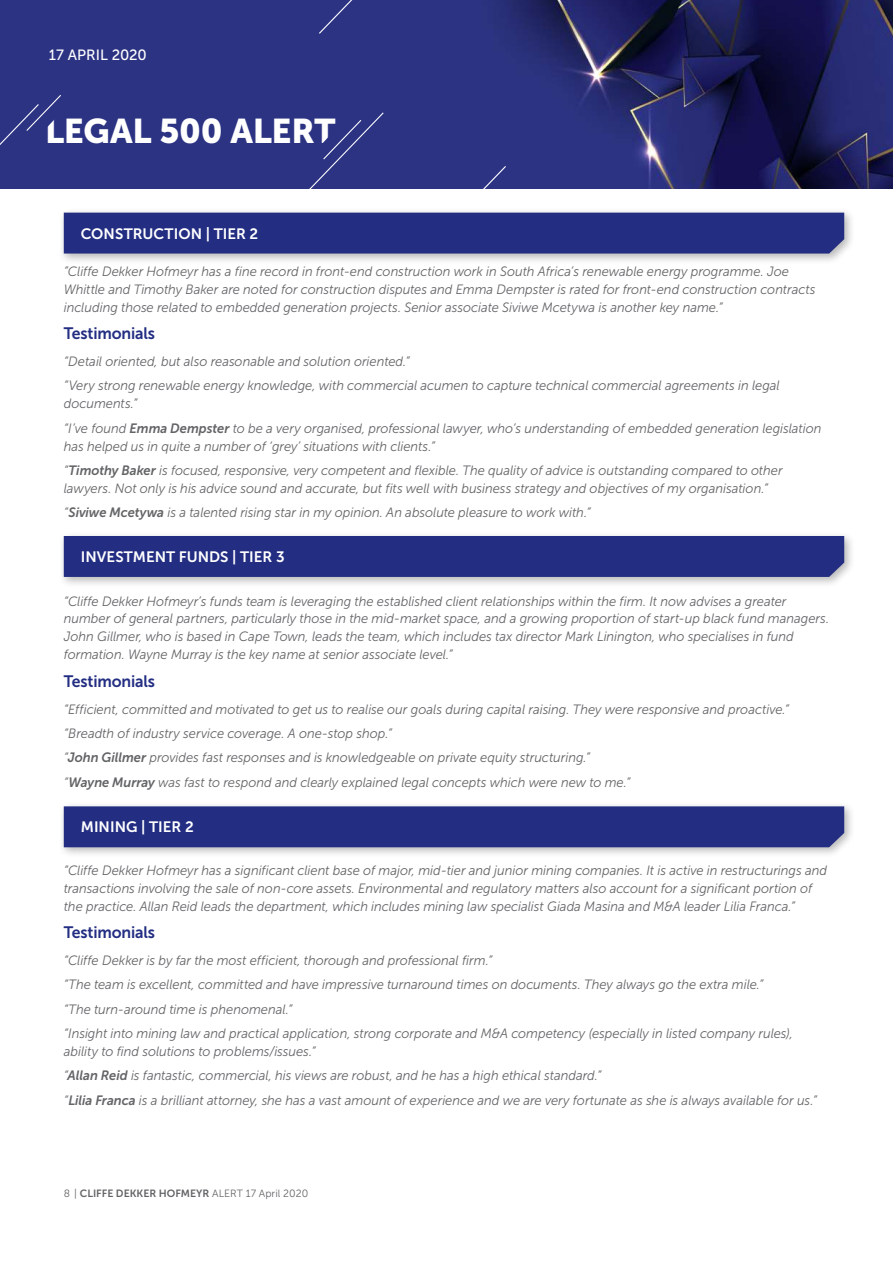
<style>
.page{position:relative;width:893px;height:1263px;background:#fff}
.page>*{position:absolute;margin:0;border:0;box-sizing:border-box;transform-origin:0 0}
.t1{font:34.05px "Museo Sans 900";letter-spacing:-.01em;color:#fff}
.t2{font:16.5px "Museo Sans 700";letter-spacing:-.01em;color:#232e83;scale:.96 1}
.t3{font:15px "Museo Sans 700";color:#fff}
.t4{font:14.85px "Museo Sans 500";color:#fff}
.t5{font:italic 13.5px/24.5px "Museo Sans 300";letter-spacing:-.005em;color:#636466;scale:.96 1}
.t6{font:10.5px "Museo Sans 700";color:#636466}
.s1{font-family:"Museo Sans 700"}
.s2{font-family:"Museo Sans 300"}
</style>
<div class="page">
<img style="left:0;top:0;width:893px;height:188px">
<div style="left:318px;top:0;width:47px;height:35px;background:#2c3383"></div>
<div style="left:0;top:94px;width:62px;height:89px;background:#2c3383"></div>
<div style="left:307px;top:111px;width:78px;height:78px;background:#2c3383"></div>
<svg style="left:471px;top:165px;width:36px;height:24px"></svg>
<div style="left:59px;top:207px;width:796px;height:58px;background:#000;opacity:.28"></div>
<div style="left:64px;top:213px;width:780px;height:41px;background:#232e83"></div>
<div style="left:59px;top:531px;width:796px;height:57px;background:#000;opacity:.28"></div>
<div style="left:64px;top:536px;width:780px;height:41px;background:#232e83"></div>
<div style="left:59px;top:801px;width:796px;height:57px;background:#000;opacity:.28"></div>
<div style="left:64px;top:806px;width:780px;height:41px;background:#232e83"></div>
<p class="t4" style="left:49px;top:47px;width:99px">17 APRIL 2020</p>
<h1 class="t1" style="left:45px;top:111px;width:292px">LEGAL 500 ALERT</h1>
<p class="t3" style="left:81px;top:225px;width:179px">CONSTRUCTION | TIER 2</p>
<p class="t5" style="left:64px;top:262px;width:785px;line-height:18px">”Cliffe Dekker Hofmeyr has a fine record in front-end construction work in South Africa’s renewable energy programme. Joe<br>Whittle and Timothy Baker are noted for construction disputes and Emma Dempster is rated for front-end construction contracts including those related to embedded generation projects. Senior associate Siviwe Mcetywa is another key name.”</p>
<p class="t2" style="left:64px;top:325px;width:97px">Testimonials</p>
<p class="t5" style="left:64px;top:349px;width:747px">“Detail oriented, but also reasonable and solution oriented.”<br>“Very strong renewable energy knowledge, with commercial acumen to capture technical commercial agreements in legal</p>
<p class="t5" style="left:64px;top:392px;width:791px">documents.”<br>“I’ve found <span class="s1">Emma Dempster</span> to be a very organised, professional lawyer, who’s understanding of embedded generation legislation</p>
<p class="t5" style="left:64px;top:434px;width:750px">has helped us in quite a number of ‘grey’ situations with clients.”<br>“<span class="s1">Timothy Baker</span> is focused, responsive, very competent and flexible. The quality of advice is outstanding compared to other</p>
<p class="t5" style="left:64px;top:476px;width:735px">lawyers. Not only is his advice sound and accurate, but fits well with business strategy and objectives of my organisation.” “<span class="s1">Siviwe Mcetywa</span> is a talented rising star in my opinion. An absolute pleasure to work with.”</p>
<p class="t3" style="left:81px;top:548px;width:205px">INVESTMENT FUNDS | TIER 3</p>
<p class="t5" style="left:64px;top:592px;width:799px;line-height:18px">“Cliffe Dekker Hofmeyr’s funds team is leveraging the established client relationships within the firm. It now advises a greater number of general partners, particularly those in the mid-market space, and a growing proportion of start-up black fund managers.<br>John Gillmer, who is based in Cape Town, leads the team, which includes tax director Mark Linington, who specialises in fund formation. Wayne Murray is the key name at senior associate level.”</p>
<p class="t2" style="left:64px;top:672px;width:97px">Testimonials</p>
<p class="t5" style="left:64px;top:697px;width:757px">“Efficient, committed and motivated to get us to realise our goals during capital raising. They were responsive and proactive.” “Breadth of industry service coverage. A one-stop shop.”<br>“<span class="s1">John Gillmer</span> provides fast responses and is knowledgeable on private equity structuring.”<br>“<span class="s1">Wayne Murray</span> was fast to respond and clearly explained legal concepts which were new to me.”</p>
<p class="t3" style="left:81px;top:819px;width:114px">MINING | TIER 2</p>
<p class="t5" style="left:64px;top:861px;width:797px;line-height:18px">“Cliffe Dekker Hofmeyr has a significant client base of major, mid-tier and junior mining companies. It is active in restructurings and transactions involving the sale of non-core assets. Environmental and regulatory matters also account for a significant portion of the practice. Allan Reid leads the department, which includes mining law specialist Giada Masina and M&amp;A leader Lilia Franca.”</p>
<p class="t2" style="left:64px;top:923px;width:97px">Testimonials</p>
<p class="t5" style="left:64px;top:948px;width:761px">“Cliffe Dekker is by far the most efficient, thorough and professional firm.”<br>“The team is excellent, committed and have impressive turnaround times on documents. They always go the extra mile.” “The turn-around time is phenomenal.”<br>“Insight into mining law and practical application, strong corporate and M&amp;A competency (especially in listed company rules),</p>
<p class="t5" style="left:64px;top:1039px;width:786px">ability to find solutions to problems/issues.”<br>“<span class="s1">Allan Reid</span> is fantastic, commercial, his views are robust, and he has a high ethical standard.”<br>“<span class="s1">Lilia Franca</span> is a brilliant attorney, she has a vast amount of experience and we are very fortunate as she is always available for us.”</p>
<p class="t6" style="left:64px;top:1187px;width:246px"><span class="s2">8 |</span> CLIFFE DEKKER HOFMEYR <span class="s2">ALERT 17 April 2020</span></p>
</div>
